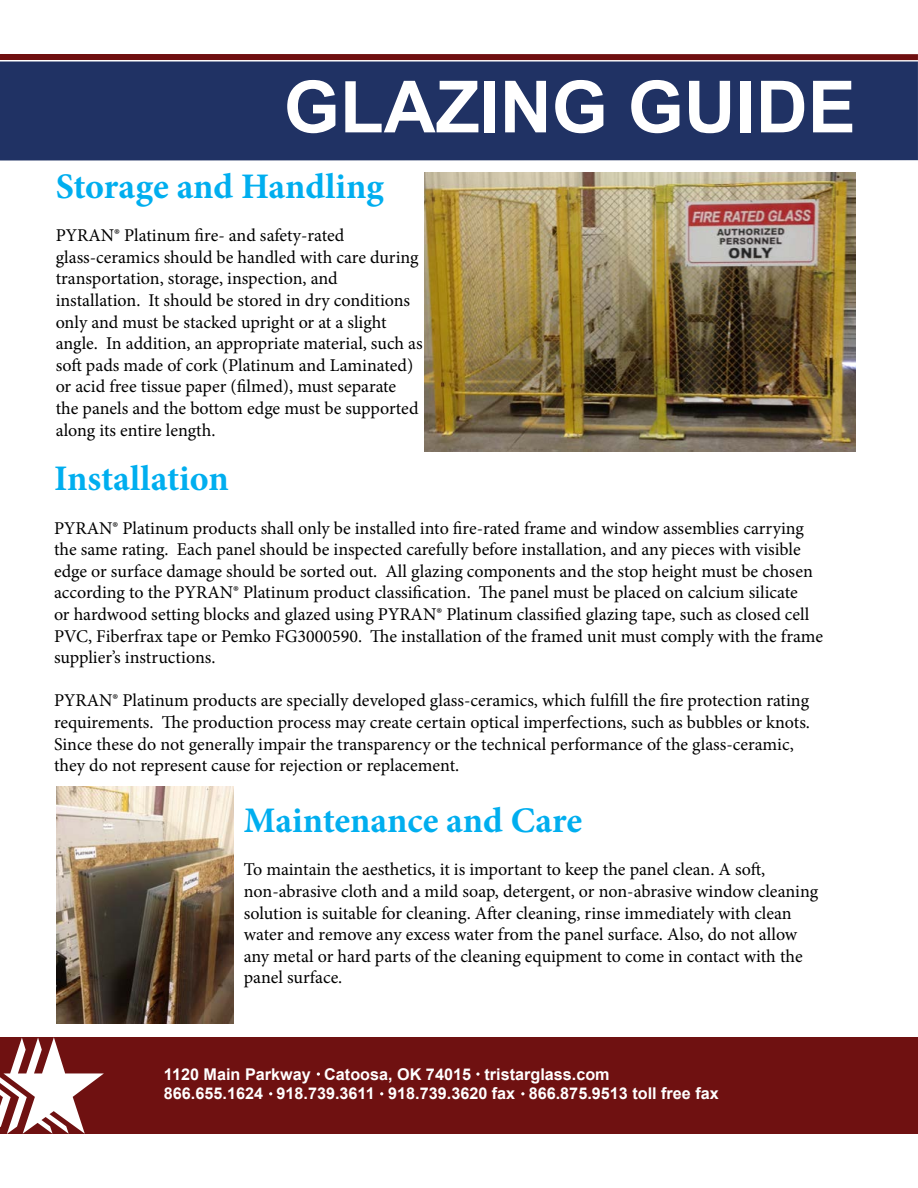
<style>
.page{position:relative;width:918px;height:1188px;background:#fff}
.page>*{position:absolute;margin:0;border:0;box-sizing:border-box;transform-origin:0 0}
.t1{font:700 72px "Arial";color:#fff}
.t2{font:700 36px "Minion Pro";letter-spacing:-.005em;color:#00aeef}
.t3{font:18px/21.6px "Minion Pro";color:#000}
.t4{font:700 16.2px/19.5px "Arial";color:#fff}
</style>
<div class="page">
<div style="left:0;top:62px;width:918px;height:99px;background:#203264"></div>
<svg style="left:0;top:54px;width:918px;height:6px;background:#701112"></svg>
<img style="left:425px;top:172px;width:431px;height:279px">
<img style="left:56px;top:787px;width:178px;height:236px">
<div style="left:0;top:1037px;width:918px;height:97px;background:#6f1111"></div>
<svg style="left:317px;top:1072px;width:3px;height:4px"></svg>
<svg style="left:476px;top:1072px;width:4px;height:4px"></svg>
<svg style="left:0;top:1037px;width:104px;height:97px"></svg>
<h1 class="t1" style="left:284px;top:59px;width:574px">GLAZING GUIDE</h1>
<h2 class="t2" style="left:56px;top:161px;width:330px">Storage and Handling</h2>
<p class="t3" style="left:56px;top:225px;width:369px">PYRAN® Platinum fire- and safety-rated glass-ceramics should be handled with care during transportation, storage, inspection, and installation. It should be stored in dry conditions only and must be stacked upright or at a slight angle. In addition, an appropriate material, such as soft pads made of cork (Platinum and Laminated) or acid free tissue paper (filmed), must separate the panels and the bottom edge must be supported along its entire length.</p>
<h2 class="t2" style="left:54px;top:454px;width:176px">Installation</h2>
<p class="t3" style="left:54px;top:517px;width:771px">PYRAN® Platinum products shall only be installed into fire-rated frame and window assemblies carrying the same rating. Each panel should be inspected carefully before installation, and any pieces with visible edge or surface damage should be sorted out. All glazing components and the stop height must be chosen according to the PYRAN® Platinum product classification. The panel must be placed on calcium silicate<br>or hardwood setting blocks and glazed using PYRAN® Platinum classified glazing tape, such as closed cell PVC, Fiberfrax tape or Pemko FG3000590. The installation of the framed unit must comply with the frame supplier’s instructions.</p>
<p class="t3" style="left:54px;top:690px;width:758px">PYRAN® Platinum products are specially developed glass-ceramics, which fulfill the fire protection rating requirements. The production process may create certain optical imperfections, such as bubbles or knots.<br>Since these do not generally impair the transparency or the technical performance of the glass-ceramic, they do not represent cause for rejection or replacement.</p>
<h2 class="t2" style="left:244px;top:795px;width:340px">Maintenance and Care</h2>
<p class="t3" style="left:244px;top:859px;width:576px">To maintain the aesthetics, it is important to keep the panel clean. A soft, non-abrasive cloth and a mild soap, detergent, or non-abrasive window cleaning solution is suitable for cleaning. After cleaning, rinse immediately with clean water and remove any excess water from the panel surface. Also, do not allow any metal or hard parts of the cleaning equipment to come in contact with the panel surface.</p>
<p class="t4" style="left:164px;top:1065px;width:556px">1120 Main Parkway Catoosa, OK 74015 tristarglass.com<br>866.655.1624 918.739.3611 918.739.3620 fax 866.875.9513 toll free fax</p>
</div>
